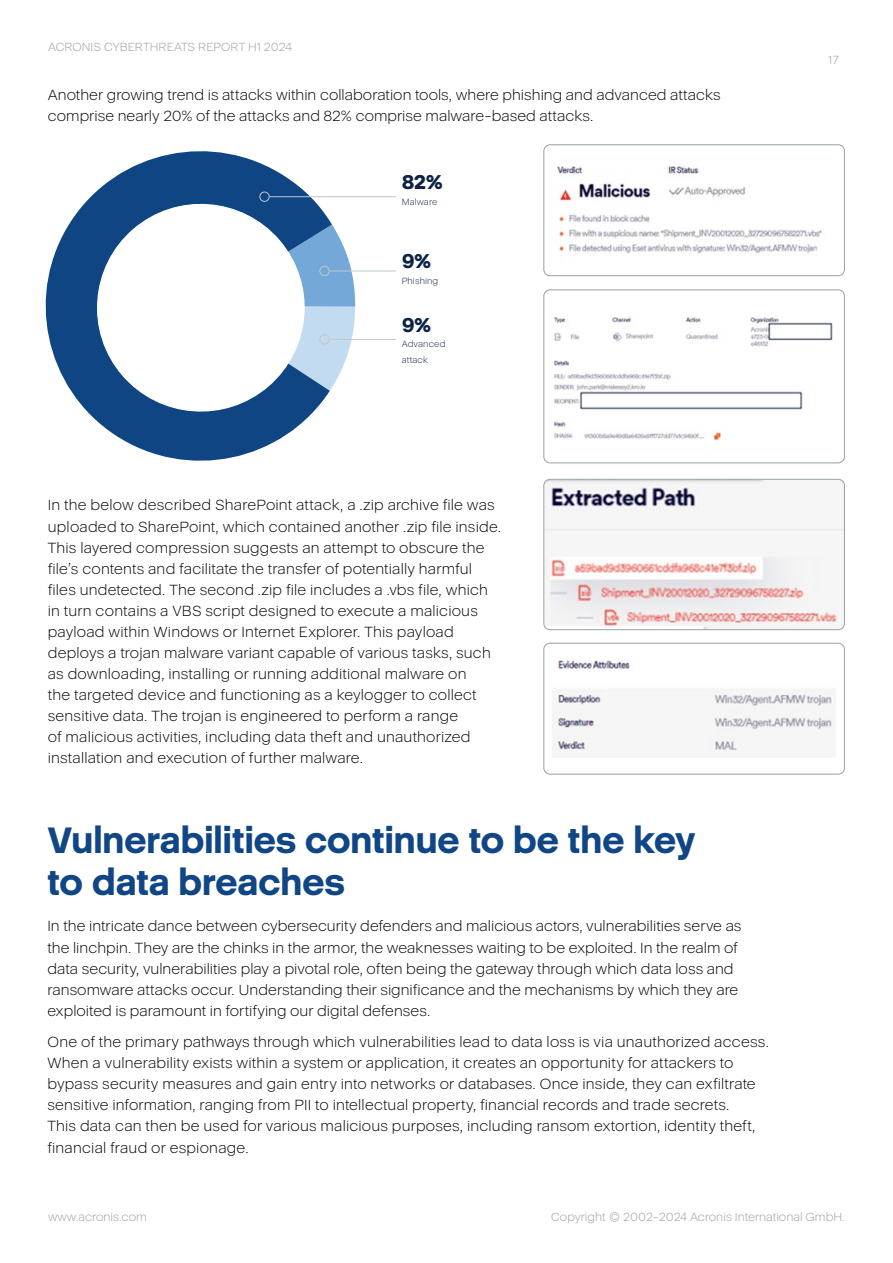
<style>
.page{position:relative;width:893px;height:1263px;background:#fff}
.page>*{position:absolute;margin:0;border:0;box-sizing:border-box;transform-origin:0 0}
.t1{font:800 37.5px/42.2px "Acronis Cyber";color:#104685}
.t2{font:800 20.4px "Acronis Cyber";color:#0d2345}
.t3{font:300 15px/21px "Acronis Cyber";letter-spacing:.01em;color:#000}
.t4{font:300 12px "Acronis Cyber";color:#97a0a4}
.t5{font:300 9.15px/15.8px "Acronis Cyber";letter-spacing:.01em;color:#0d2345}
</style>
<div class="page">
<svg style="left:332px;top:225px;width:23px;height:162px"></svg>
<svg style="left:45px;top:151px;width:287px;height:310px"></svg>
<svg style="left:85px;top:192px;width:231px;height:231px"></svg>
<div style="left:260px;top:192px;width:9px;height:10px;border:1px solid #bfc8cc;border-radius:50%"></div>
<hr style="left:269px;top:196px;width:127px;height:1px;background:#bfc8cc">
<div style="left:320px;top:266px;width:9px;height:10px;border:1px solid #bfc8cc;border-radius:50%"></div>
<hr style="left:329px;top:271px;width:67px;height:1px;background:#bfc8cc">
<div style="left:320px;top:334px;width:9px;height:10px;border:1px solid #bfc8cc;border-radius:50%"></div>
<hr style="left:329px;top:339px;width:67px;height:1px;background:#bfc8cc">
<img style="left:557px;top:166px;width:265px;height:87px">
<div style="left:543px;top:144px;width:302px;height:132px;border:1px solid #97a0a4;border-radius:6px"></div>
<img style="left:553px;top:660px;width:282px;height:97px">
<div style="left:543px;top:643px;width:302px;height:131px;border:1px solid #97a0a4;border-radius:6px"></div>
<img style="left:545px;top:481px;width:298px;height:149px">
<div style="left:543px;top:479px;width:302px;height:151px;border:1px solid #97a0a4;border-radius:6px"></div>
<img style="left:554px;top:317px;width:279px;height:124px">
<div style="left:543px;top:290px;width:302px;height:173px;border:1px solid #97a0a4;border-radius:6px"></div>
<p class="t4" style="left:48px;top:40px;width:246px">ACRONIS CYBERTHREATS REPORT H1 2024</p>
<p class="t3" style="left:48px;top:84px;width:674px">Another growing trend is attacks within collaboration tools, where phishing and advanced attacks comprise nearly 20% of the attacks and 82% comprise malware-based attacks.</p>
<h2 class="t2" style="left:402px;top:170px;width:42px">82%</h2>
<p class="t5" style="left:402px;top:194px;width:37px">Malware</p>
<h2 class="t2" style="left:402px;top:249px;width:31px">9%</h2>
<p class="t5" style="left:402px;top:273px;width:38px">Phishing</p>
<h2 class="t2" style="left:402px;top:312px;width:31px">9%</h2>
<p class="t5" style="left:402px;top:336px;width:45px">Advanced attack</p>
<p class="t3" style="left:48px;top:495px;width:455px">In the below described SharePoint attack, a .zip archive file was uploaded to SharePoint, which contained another .zip file inside.<br>This layered compression suggests an attempt to obscure the file’s contents and facilitate the transfer of potentially harmful files undetected. The second .zip file includes a .vbs file, which in turn contains a VBS script designed to execute a malicious payload within Windows or Internet Explorer. This payload deploys a trojan malware variant capable of various tasks, such as downloading, installing or running additional malware on<br>the targeted device and functioning as a keylogger to collect sensitive data. The trojan is engineered to perform a range<br>of malicious activities, including data theft and unauthorized installation and execution of further malware.</p>
<h1 class="t1" style="left:47px;top:818px;width:650px">Vulnerabilities continue to be the key to data breaches</h1>
<p class="t3" style="left:47px;top:916px;width:695px">In the intricate dance between cybersecurity defenders and malicious actors, vulnerabilities serve as the linchpin. They are the chinks in the armor, the weaknesses waiting to be exploited. In the realm of data security, vulnerabilities play a pivotal role, often being the gateway through which data loss and ransomware attacks occur. Understanding their significance and the mechanisms by which they are exploited is paramount in fortifying our digital defenses.</p>
<p class="t3" style="left:47px;top:1031px;width:723px">One of the primary pathways through which vulnerabilities lead to data loss is via unauthorized access.<br>When a vulnerability exists within a system or application, it creates an opportunity for attackers to bypass security measures and gain entry into networks or databases. Once inside, they can exfiltrate sensitive information, ranging from PII to intellectual property, financial records and trade secrets.<br>This data can then be used for various malicious purposes, including ransom extortion, identity theft, financial fraud or espionage.</p>
<p class="t4" style="left:828px;top:52px;width:12px">17</p>
<p class="t4" style="left:48px;top:1209px;width:100px">www.acronis.com</p>
<p class="t4" style="left:551px;top:1209px;width:295px">Copyright © 2002-2024 Acronis International GmbH.</p>
</div>
